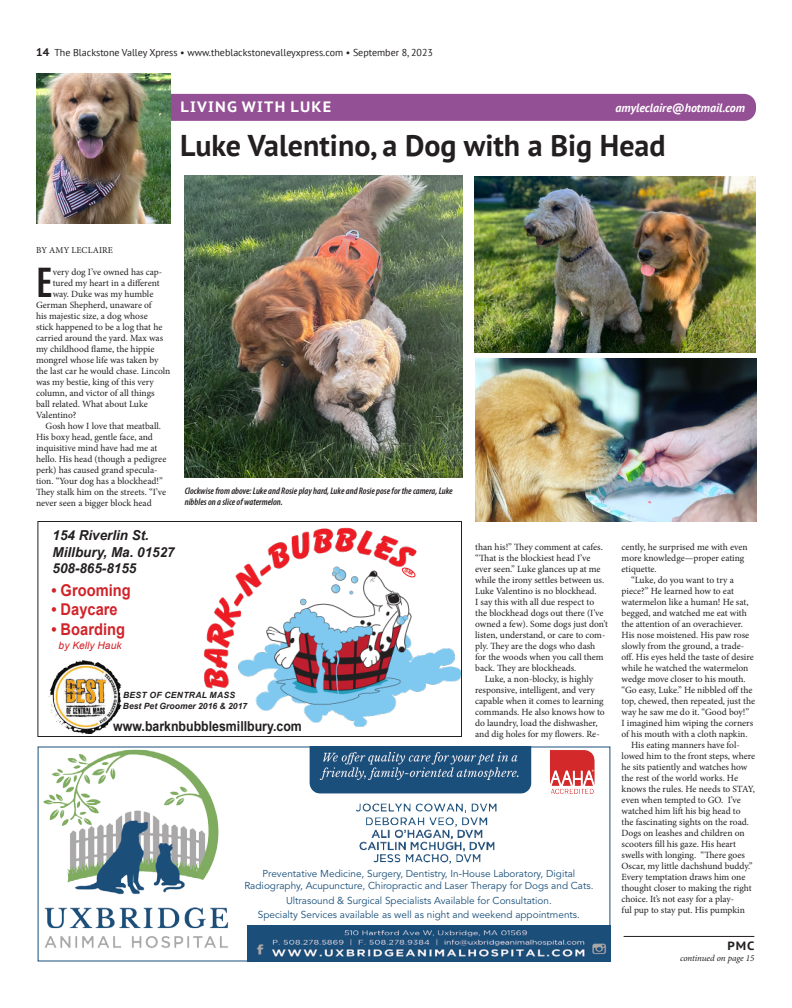
<style>
.page{position:relative;width:792px;height:1008px;background:#fff}
.page>*{position:absolute;margin:0;border:0;box-sizing:border-box;transform-origin:0 0}
.Body_Copy{font:600 condensed 43.5px "Myriad Pro";color:#231f20}
.Main_Head{font:700 30px "PT Sans";color:#231f20}
.t1{font:700 16.3px "Arial";color:#d1232a;scale:.9 1}
.t2{font:700 15px "PT Sans Caption";letter-spacing:.08em;color:#fff}
.t3{font:italic 700 13.7px/16.5px "Arial";color:#231f20}
.t4{font:700 13.7px "Arial";color:#231f20;scale:.9 1}
.t5{font:italic 700 12px "PT Sans";color:#fff}
.t6{font:700 12px "PT Sans Caption";color:#231f20}
.t7{font:italic 10.3px "Arial";color:#d1232a}
.t8{font:10px/12px "Avenir LT Std";color:#194f7a;text-align:center}
.t9{font:10px "PT Sans";color:#231f20}
.Body_Copy-2{font:9.5px/11px "Minion Pro";letter-spacing:-.005em;color:#231f20}
.Cutline{font:italic 600 condensed 9.5px/11px "Myriad Pro";color:#231f20}
.t10{font:italic 9px "Minion Pro";letter-spacing:-.01em;color:#231f20}
.Byline{font:9px "Minion Pro";letter-spacing:.01em;color:#231f20}
.t11{font:italic 700 8.6px/10.3px "Arial";color:#231f20}
.s1{font-family:"PT Sans Caption";font-weight:700;font-size:11px}
</style>
<div class="page">
<div style="left:36px;top:94px;width:720px;height:27px;background:#945094;border-radius:12px"></div>
<img style="left:36px;top:74px;width:135px;height:149px">
<img style="left:43px;top:749px;width:186px;height:200px">
<div style="left:196px;top:746px;width:47px;height:21px;background:#fff"></div>
<img style="left:550px;top:750px;width:45px;height:44px">
<img style="left:355px;top:803px;width:142px;height:61px">
<img style="left:247px;top:926px;width:364px;height:36px">
<img style="left:309px;top:748px;width:223px;height:46px">
<div style="left:38px;top:746px;width:572px;height:216px;border:1px solid #194f7a"></div>
<img style="left:203px;top:527px;width:257px;height:200px">
<div style="left:175px;top:525px;width:74px;height:37px;background:#fff"></div>
<img style="left:48px;top:661px;width:74px;height:73px">
<div style="left:37px;top:521px;width:425px;height:216px;border:1px solid #231f20"></div>
<img style="left:184px;top:175px;width:279px;height:302px">
<img style="left:474px;top:176px;width:282px;height:177px">
<img style="left:475px;top:358px;width:282px;height:164px">
<hr style="left:624px;top:936px;width:130px;height:1px;background:#231f20">
<svg style="left:401px;top:567px;width:15px;height:11px"></svg>
<p class="t9" style="left:36px;top:46px;width:398px"><span class="s1">14</span> The Blackstone Valley Xpress • www.theblackstonevalleyxpress.com • September 8, 2023</p>
<p class="t2" style="left:181px;top:97px;width:152px">LIVING WITH LUKE</p>
<p class="t5" style="left:615px;top:100px;width:131px">amyleclaire@hotmail.com</p>
<p class="Main_Head" style="left:180px;top:125px;width:487px">Luke Valentino, a Dog with a Big Head</p>
<p class="Byline" style="left:36px;top:244px;width:78px">BY AMY LECLAIRE</p>
<p class="Body_Copy" style="left:36px;top:255px;width:18px">E</p>
<p class="Body_Copy-2" style="left:53px;top:266px;width:111px">very dog I’ve owned has cap-</p>
<p class="Body_Copy-2" style="left:53px;top:277px;width:108px">tured my heart in a different</p>
<p class="Body_Copy-2" style="left:53px;top:288px;width:102px">way. Duke was my humble</p>
<p class="Body_Copy-2" style="left:36px;top:299px;width:117px">German Shepherd, unaware of</p>
<p class="Body_Copy-2" style="left:36px;top:310px;width:113px">his majestic size, a dog whose</p>
<p class="Body_Copy-2" style="left:36px;top:321px;width:128px">stick happened to be a log that he</p>
<p class="Body_Copy-2" style="left:36px;top:332px;width:129px">carried around the yard. Max was</p>
<p class="Body_Copy-2" style="left:36px;top:343px;width:120px">my childhood flame, the hippie</p>
<p class="Body_Copy-2" style="left:36px;top:354px;width:124px">mongrel whose life was taken by</p>
<p class="Body_Copy-2" style="left:36px;top:365px;width:136px">the last car he would chase. Lincoln</p>
<p class="Body_Copy-2" style="left:36px;top:376px;width:119px">was my bestie, king of this very</p>
<p class="Body_Copy-2" style="left:36px;top:387px;width:120px">column, and victor of all things</p>
<p class="Body_Copy-2" style="left:36px;top:398px;width:113px">ball related. What about Luke</p>
<p class="Body_Copy-2" style="left:36px;top:409px;width:42px">Valentino?</p>
<p class="Body_Copy-2" style="left:36px;top:420px;width:132px;text-indent:10px">Gosh how I love that meatball.<br>His boxy head, gentle face, and inquisitive mind have had me at hello. His head (though a pedigree perk) has caused grand specula&shy;tion. “Your dog has a blockhead!”<br>They stalk him on the streets. “I’ve never seen a bigger block head</p>
<p class="Cutline" style="left:185px;top:485px;width:269px">Clockwise from above: Luke and Rosie play hard, Luke and Rosie pose for the camera, Luke nibbles on a slice of watermelon.</p>
<p class="t3" style="left:53px;top:528px;width:124px">154 Riverlin St.<br>Millbury, Ma. 01527<br>508-865-8155</p>
<p class="t1" style="left:51px;top:579px;width:90px">• Grooming</p>
<p class="t1" style="left:51px;top:598px;width:75px">• Daycare</p>
<p class="t1" style="left:51px;top:618px;width:83px">• Boarding</p>
<p class="t7" style="left:59px;top:639px;width:64px">by Kelly Hauk</p>
<p class="t11" style="left:123px;top:690px;width:126px">BEST OF CENTRAL MASS<br>Best Pet Groomer 2016 &amp; 2017</p>
<p class="t4" style="left:113px;top:717px;width:211px">www.barknbubblesmillbury.com</p>
<p class="Body_Copy-2" style="left:475px;top:541px;width:134px">than his!” They comment at cafes. “That is the blockiest head I’ve ever seen.” Luke glances up at me while the irony settles between us.<br>Luke Valentino is no blockhead.<br>I say this with all due respect to the blockhead dogs out there (I’ve owned a few). Some dogs just don’t listen, understand, or care to com&shy;ply. They are the dogs who dash for the woods when you call them back. They are blockheads.</p>
<p class="Body_Copy-2" style="left:475px;top:673px;width:131px;text-indent:10px">Luke, a non-blocky, is highly responsive, intelligent, and very capable when it comes to learning commands. He also knows how to do laundry, load the dishwasher, and dig holes for my flowers. Re-</p>
<p class="t8" style="left:244px;top:868px;width:351px">Preventative Medicine, Surgery, Dentistry, In-House Laboratory, Digital<br>Radiography, Acupuncture, Chiropractic and Laser Therapy for Dogs and Cats.</p>
<p class="t8" style="left:258px;top:894px;width:324px;line-height:14px">Ultrasound &amp; Surgical Specialists Available for Consultation.<br>Specialty Services available as well as night and weekend appointments.</p>
<p class="Body_Copy-2" style="left:622px;top:541px;width:128px">cently, he surprised me with even more knowledge—proper eating etiquette.</p>
<p class="Body_Copy-2" style="left:622px;top:574px;width:135px;text-indent:10px">“Luke, do you want to try a piece?” He learned how to eat watermelon like a human! He sat, begged, and watched me eat with the attention of an overachiever.<br>His nose moistened. His paw rose slowly from the ground, a trade&shy;off. His eyes held the taste of desire while he watched the watermelon wedge move closer to his mouth. “Go easy, Luke.” He nibbled off the top, chewed, then repeated, just the way he saw me do it. “Good boy!”<br>I imagined him wiping the corners of his mouth with a cloth napkin.</p>
<p class="Body_Copy-2" style="left:622px;top:739px;width:135px;text-indent:10px">His eating manners have fol&shy;lowed him to the front steps, where he sits patiently and watches how the rest of the world works. He knows the rules. He needs to STAY, even when tempted to GO. I’ve watched him lift his big head to<br>the fascinating sights on the road.<br>Dogs on leashes and children on scooters fill his gaze. His heart swells with longing. “There goes<br>Oscar, my little dachshund buddy.”<br>Every temptation draws him one thought closer to making the right choice. It’s not easy for a play-<br>ful pup to stay put. His pumpkin</p>
<p class="t6" style="left:727px;top:938px;width:29px">PMC</p>
<p class="t10" style="left:680px;top:952px;width:76px">continued on page 15</p>
</div>
